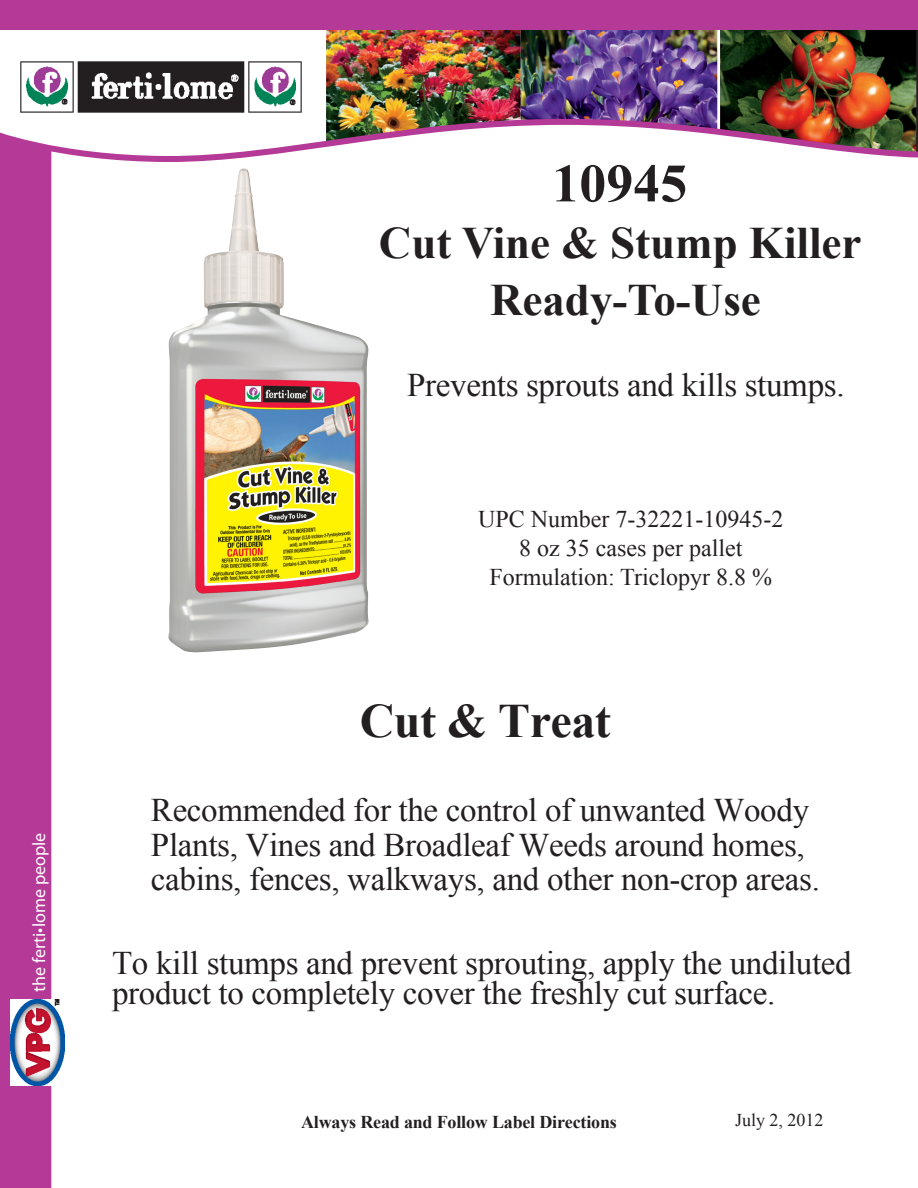
<style>
.page{position:relative;width:918px;height:1188px;background:#fff}
.page>*{position:absolute;margin:0;border:0;box-sizing:border-box;transform-origin:0 0}
.t1{font:700 54px "Times New Roman";color:#231f20}
.PRODUCT_BODY{font:700 48px "Times New Roman";letter-spacing:-.01em;color:#231f20}
.t2{font:700 45px "Times New Roman";color:#231f20}
.PRODUCT_BODY-2{font:33px/34.5px "Times New Roman";letter-spacing:-.01em;color:#231f20}
.t3{font:24px "Times New Roman";color:#231f20}
.PRODUCT_BODY-3{font:700 18px "Times New Roman";letter-spacing:-.01em;color:#231f20}
.t4{font:18px "Myriad Pro";color:#fff}
.t5{font:18px "Times New Roman";color:#231f20}
</style>
<div class="page">
<img style="left:326px;top:29px;width:195px;height:87px">
<img style="left:521px;top:29px;width:196px;height:87px">
<img style="left:720px;top:29px;width:196px;height:87px">
<div style="left:0;top:0;width:918px;height:29px;background:#b53996"></div>
<img style="left:0;top:116px;width:918px;height:49px">
<div style="left:0;top:137px;width:51px;height:1051px;background:#b53996"></div>
<img style="left:11px;top:1000px;width:53px;height:86px">
<img style="left:20px;top:61px;width:282px;height:52px">
<img style="left:168px;top:169px;width:201px;height:483px">
<p class="t4" style="left:29px;top:992px;width:161px;rotate:-90deg">the ferti•lome people</p>
<p class="t1" style="left:552px;top:146px;width:136px">10945</p>
<p class="t2" style="left:379px;top:212px;width:484px">Cut Vine &amp; Stump Killer</p>
<p class="t2" style="left:490px;top:269px;width:272px">Ready-To-Use</p>
<p class="PRODUCT_BODY-2" style="left:407px;top:368px;width:439px">Prevents sprouts and kills stumps.</p>
<p class="t3" style="left:478px;top:503px;width:307px">UPC Number 7-32221-10945-2</p>
<p class="t3" style="left:519px;top:532px;width:225px">8 oz 35 cases per pallet</p>
<p class="t3" style="left:489px;top:561px;width:284px">Formulation: Triclopyr 8.8 %</p>
<p class="PRODUCT_BODY" style="left:360px;top:688px;width:253px">Cut &amp; Treat</p>
<p class="PRODUCT_BODY-2" style="left:151px;top:793px;width:670px">Recommended for the control of unwanted Woody<br>Plants, Vines and Broadleaf Weeds around homes, cabins, fences, walkways, and other non-crop areas.</p>
<p class="PRODUCT_BODY-2" style="left:112px;top:948px;width:741px;line-height:30px">To kill stumps and prevent sprouting, apply the undiluted product to completely cover the freshly cut surface.</p>
<p class="PRODUCT_BODY-3" style="left:301px;top:1109px;width:317px">Always Read and Follow Label Directions</p>
<p class="t5" style="left:735px;top:1108px;width:90px">July 2, 2012</p>
</div>
